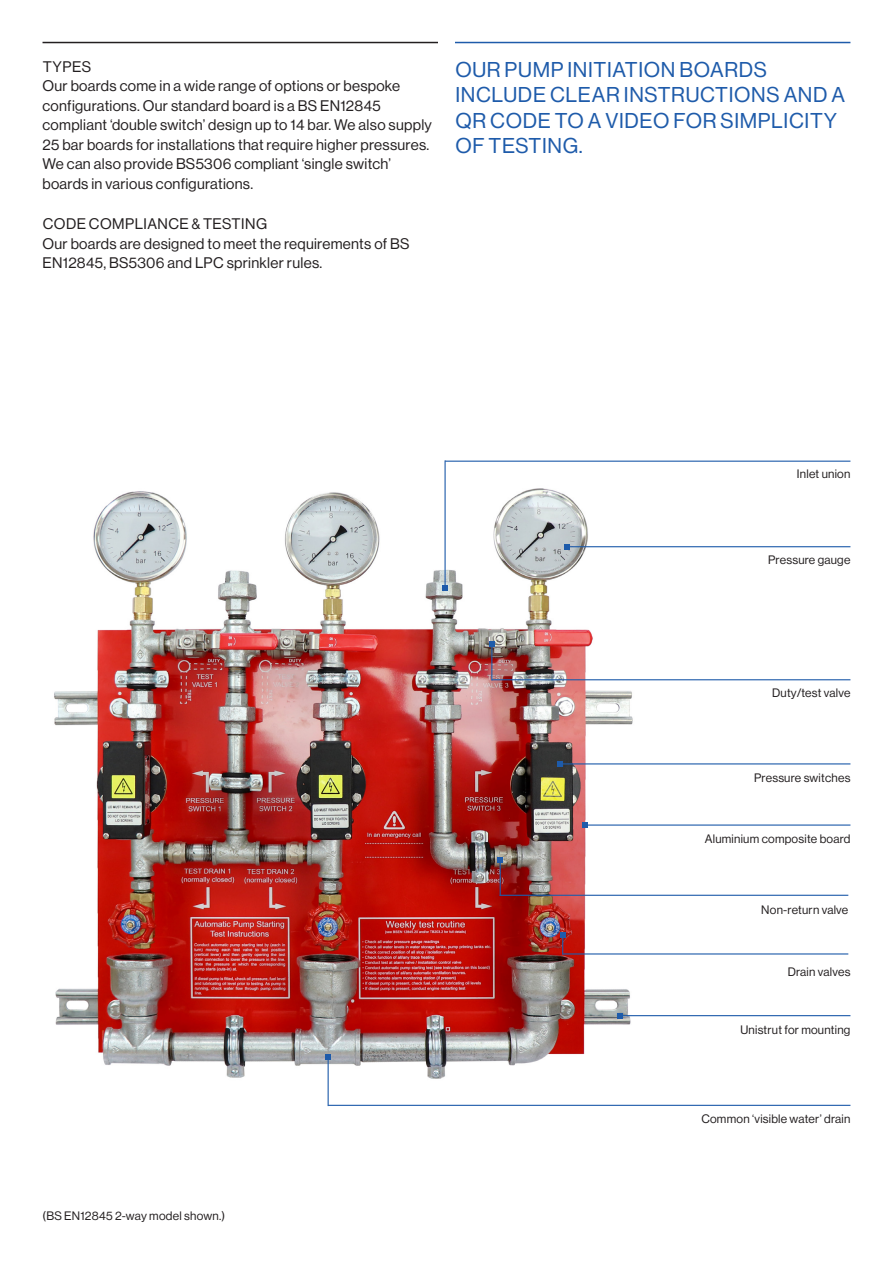
<style>
.page{position:relative;width:893px;height:1263px;background:#fff}
.page>*{position:absolute;margin:0;border:0;box-sizing:border-box;transform-origin:0 0}
.t1{font:21px/25.5px "Neue Haas Display";letter-spacing:.03em;color:#1e5baa}
.t2{font:15px/19.5px "Neue Haas Display";letter-spacing:.02em;color:#231f20}
.t3{font:12px "Neue Haas Display";letter-spacing:.02em;color:#231f20}
</style>
<div class="page">
<hr style="left:455px;top:42px;width:395px;height:1px;background:#1e5baa">
<img style="left:54px;top:460px;width:589px;height:647px">
<hr style="left:328px;top:1105px;width:522px;height:1px;background:#1e5baa">
<svg style="left:325px;top:1054px;width:6px;height:6px"></svg>
<hr style="left:328px;top:1059px;width:1px;height:47px;background:#1e5baa">
<hr style="left:492px;top:679px;width:358px;height:1px;background:#1e5baa">
<svg style="left:489px;top:641px;width:6px;height:6px"></svg>
<hr style="left:491px;top:647px;width:1px;height:33px;background:#1e5baa">
<hr style="left:565px;top:546px;width:285px;height:1px;background:#1e5baa">
<svg style="left:564px;top:544px;width:5px;height:6px"></svg>
<hr style="left:445px;top:461px;width:405px;height:1px;background:#1e5baa">
<svg style="left:442px;top:585px;width:6px;height:6px"></svg>
<hr style="left:444px;top:460px;width:2px;height:131px;background:#1e5baa">
<hr style="left:583px;top:824px;width:267px;height:2px;background:#1e5baa">
<svg style="left:582px;top:822px;width:6px;height:6px"></svg>
<hr style="left:563px;top:953px;width:285px;height:1px;background:#1e5baa">
<svg style="left:560px;top:932px;width:6px;height:23px"></svg>
<hr style="left:558px;top:763px;width:292px;height:1px;background:#1e5baa">
<svg style="left:557px;top:761px;width:6px;height:6px"></svg>
<hr style="left:618px;top:1015px;width:232px;height:1px;background:#1e5baa">
<svg style="left:617px;top:1013px;width:6px;height:5px"></svg>
<hr style="left:43px;top:42px;width:395px;height:1px;background:#231f20">
<hr style="left:500px;top:895px;width:348px;height:1px;background:#1e5baa">
<svg style="left:497px;top:857px;width:6px;height:5px"></svg>
<hr style="left:500px;top:862px;width:1px;height:34px;background:#1e5baa">
<p class="t2" style="left:43px;top:57px;width:391px">TYPES<br>Our boards come in a wide range of options or bespoke configurations. Our standard board is a BS EN12845 compliant ‘double switch’ design up to 14 bar. We also supply 25 bar boards for installations that require higher pressures.<br>We can also provide BS5306 compliant ‘single switch’ boards in various configurations.</p>
<p class="t2" style="left:43px;top:214px;width:368px">CODE COMPLIANCE &amp; TESTING<br>Our boards are designed to meet the requirements of BS<br>EN12845, BS5306 and LPC sprinkler rules.</p>
<h1 class="t1" style="left:455px;top:57px;width:391px">OUR PUMP INITIATION BOARDS<br>INCLUDE CLEAR INSTRUCTIONS AND A<br>QR CODE TO A VIDEO FOR SIMPLICITY<br>OF TESTING.</h1>
<p class="t3" style="left:43px;top:1209px;width:184px">(BS EN12845 2-way model shown.)</p>
<p class="t3" style="left:797px;top:467px;width:55px">Inlet union</p>
<p class="t3" style="left:768px;top:553px;width:84px">Pressure gauge</p>
<p class="t3" style="left:772px;top:686px;width:80px">Duty/test valve</p>
<p class="t3" style="left:754px;top:771px;width:98px">Pressure switches</p>
<p class="t3" style="left:705px;top:832px;width:147px">Aluminium composite board</p>
<p class="t3" style="left:761px;top:902px;width:89px">Non-return valve</p>
<p class="t3" style="left:788px;top:965px;width:64px">Drain valves</p>
<p class="t3" style="left:740px;top:1023px;width:111px">Unistrut for mounting</p>
<p class="t3" style="left:701px;top:1112px;width:151px">Common ‘visible water’ drain</p>
</div>
